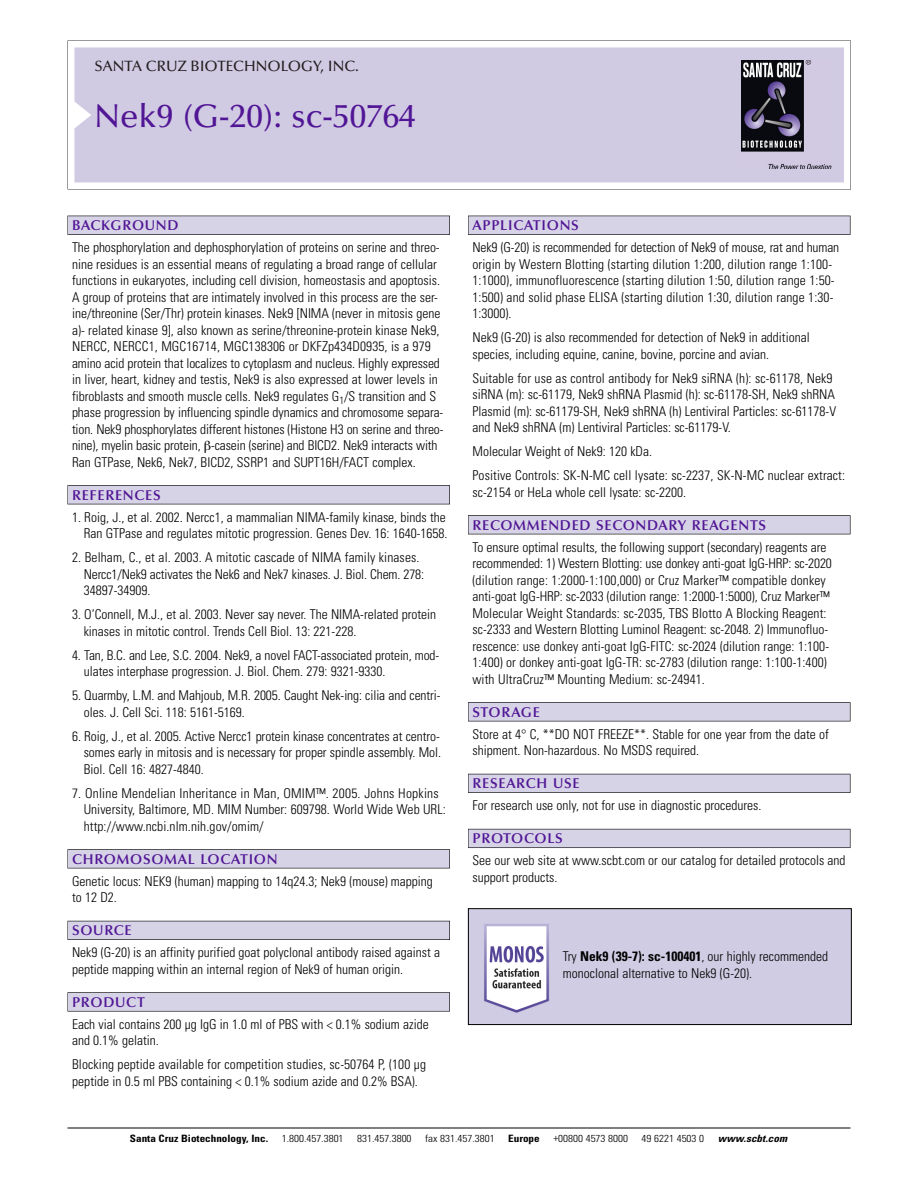
<style>
.page{position:relative;width:918px;height:1188px;background:#fff}
.page>*{position:absolute;margin:0;border:0;box-sizing:border-box;transform-origin:0 0}
.t1{font:500 33px "Optima";color:#511695}
.t2{font:500 15px "Optima";color:#231f20}
.t3{font:600 14.25px "Optima";letter-spacing:.05em;color:#511695}
.t4{font:300 condensed 13.5px/16.5px "Univers";color:#000}
.t5{font:300 condensed 10.2px "Univers";color:#000;scale:1.1 1}
.t6{font:700 condensed 10.2px "Univers";color:#000;scale:1.1 1}
.t7{font:italic 700 condensed 10.2px "Univers";letter-spacing:.005em;color:#000;scale:1.1 1}
.s1{font-weight:700}
</style>
<div class="page">
<svg style="left:68px;top:40px;width:783px;height:149px"></svg>
<div style="left:74px;top:47px;width:770px;height:135px;background:#d1cae3"></div>
<img style="left:741px;top:60px;width:90px;height:108px">
<div style="left:68px;top:216px;width:382px;height:19px;background:#525155"></div>
<div style="left:68px;top:216px;width:381px;height:18px;background:#d7d3e7"></div>
<div style="left:68px;top:485px;width:382px;height:19px;background:#525155"></div>
<div style="left:68px;top:486px;width:381px;height:18px;background:#d7d3e7"></div>
<div style="left:68px;top:849px;width:382px;height:19px;background:#545357"></div>
<div style="left:68px;top:850px;width:381px;height:18px;background:#d7d3e7"></div>
<div style="left:68px;top:921px;width:382px;height:19px;background:#54535a"></div>
<div style="left:68px;top:921px;width:381px;height:18px;background:#d7d3e7"></div>
<svg style="left:68px;top:992px;width:382px;height:20px"></svg>
<div style="left:68px;top:993px;width:381px;height:18px;background:#d7d3e7"></div>
<div style="left:468px;top:216px;width:382px;height:19px;background:#525155"></div>
<div style="left:468px;top:216px;width:382px;height:18px;background:#d7d3e7"></div>
<div style="left:468px;top:515px;width:382px;height:19px;background:#525155"></div>
<div style="left:468px;top:516px;width:382px;height:18px;background:#d7d3e7"></div>
<div style="left:468px;top:702px;width:382px;height:19px;background:#545357"></div>
<div style="left:468px;top:703px;width:382px;height:18px;background:#d7d3e7"></div>
<div style="left:468px;top:774px;width:382px;height:19px;background:#54535a"></div>
<div style="left:468px;top:774px;width:382px;height:18px;background:#d7d3e7"></div>
<div style="left:468px;top:829px;width:382px;height:19px;background:#5b5a62"></div>
<div style="left:468px;top:829px;width:382px;height:18px;background:#d7d3e7"></div>
<hr style="left:68px;top:1128px;width:782px;height:1px;background:#000">
<img style="left:470px;top:910px;width:380px;height:113px">
<div style="left:468px;top:908px;width:384px;height:117px;border:1px solid #000"></div>
<p class="t2" style="left:94px;top:61px;width:266px">SANTA CRUZ BIOTECHNOLOGY, INC.</p>
<h1 class="t1" style="left:94px;top:103px;width:323px">Nek9 (G-20): sc-50764</h1>
<p class="t3" style="left:72px;top:219px;width:108px">BACKGROUND</p>
<p class="t4" style="left:72px;top:240px;width:373px">The phosphorylation and dephosphorylation of proteins on serine and threo&shy;nine residues is an essential means of regulating a broad range of cellular functions in eukaryotes, including cell division, homeostasis and apoptosis.<br>A group of proteins that are intimately involved in this process are the ser&shy;ine/threonine (Ser/Thr) protein kinases. Nek9 [NIMA (never in mitosis gene a)- related kinase 9], also known as serine/threonine-protein kinase Nek9, NERCC, NERCC1, MGC16714, MGC138306 or DKFZp434D0935, is a 979 amino acid protein that localizes to cytoplasm and nucleus. Highly expressed in liver, heart, kidney and testis, Nek9 is also expressed at lower levels in fibroblasts and smooth muscle cells. Nek9 regulates G<sub>1</sub>/S transition and S phase progression by influencing spindle dynamics and chromosome separa&shy;tion. Nek9 phosphorylates different histones (Histone H3 on serine and threo&shy;nine), myelin basic protein, -casein (serine) and BICD2. Nek9 interacts with Ran GTPase, Nek6, Nek7, BICD2, SSRP1 and SUPT16H/FACT complex.</p>
<p class="t3" style="left:72px;top:489px;width:90px">REFERENCES</p>
<p class="t4" style="left:72px;top:510px;width:377px;text-align:right">1. Roig, J., et al. 2002. Nercc1, a mammalian NIMA-family kinase, binds the<br>Ran GTPase and regulates mitotic progression. Genes Dev. 16: 1640-1658.</p>
<p class="t4" style="left:84px;top:550px;width:342px;text-indent:-12px">2. Belham, C., et al. 2003. A mitotic cascade of NIMA family kinases.<br>Nercc1/Nek9 activates the Nek6 and Nek7 kinases. J. Biol. Chem. 278:<br>34897-34909.</p>
<p class="t4" style="left:84px;top:607px;width:354px;text-indent:-12px">3. O’Connell, M.J., et al. 2003. Never say never. The NIMA-related protein kinases in mitotic control. Trends Cell Biol. 13: 221-228.</p>
<p class="t4" style="left:84px;top:648px;width:357px;text-indent:-12px">4. Tan, B.C. and Lee, S.C. 2004. Nek9, a novel FACT-associated protein, mod&shy;ulates interphase progression. J. Biol. Chem. 279: 9321-9330.</p>
<p class="t4" style="left:84px;top:688px;width:358px;text-indent:-12px">5. Quarmby, L.M. and Mahjoub, M.R. 2005. Caught Nek-ing: cilia and centri&shy;oles. J. Cell Sci. 118: 5161-5169.</p>
<p class="t4" style="left:84px;top:729px;width:359px;text-align:justify;text-indent:-12px">6. Roig, J., et al. 2005. Active Nercc1 protein kinase concentrates at centro&shy;somes early in mitosis and is necessary for proper spindle assembly. Mol.<br>Biol. Cell 16: 4827-4840.</p>
<p class="t4" style="left:84px;top:786px;width:364px;text-indent:-12px">7. Online Mendelian Inheritance in Man, OMIM™. 2005. Johns Hopkins<br>University, Baltimore, MD. MIM Number: 609798. World Wide Web URL: http://www.ncbi.nlm.nih.gov/omim/</p>
<p class="t3" style="left:72px;top:853px;width:207px">CHROMOSOMAL LOCATION</p>
<p class="t4" style="left:72px;top:874px;width:362px">Genetic locus: NEK9 (human) mapping to 14q24.3; Nek9 (mouse) mapping to 12 D2.</p>
<p class="t3" style="left:72px;top:925px;width:61px">SOURCE</p>
<p class="t4" style="left:72px;top:945px;width:370px">Nek9 (G-20) is an affinity purified goat polyclonal antibody raised against a peptide mapping within an internal region of Nek9 of human origin.</p>
<p class="t3" style="left:72px;top:996px;width:74px">PRODUCT</p>
<p class="t4" style="left:72px;top:1017px;width:358px">Each vial contains 200 µg IgG in 1.0 ml of PBS with &lt; 0.1% sodium azide and 0.1% gelatin.</p>
<p class="t4" style="left:72px;top:1057px;width:356px">Blocking peptide available for competition studies, sc-50764 P, (100 µg peptide in 0.5 ml PBS containing &lt; 0.1% sodium azide and 0.2% BSA).</p>
<p class="t3" style="left:473px;top:219px;width:108px">APPLICATIONS</p>
<p class="t4" style="left:473px;top:240px;width:368px">Nek9 (G-20) is recommended for detection of Nek9 of mouse, rat and human origin by Western Blotting (starting dilution 1:200, dilution range 1:100- 1:1000), immunofluorescence (starting dilution 1:50, dilution range 1:50- 1:500) and solid phase ELISA (starting dilution 1:30, dilution range 1:30- 1:3000).</p>
<p class="t4" style="left:473px;top:330px;width:339px">Nek9 (G-20) is also recommended for detection of Nek9 in additional species, including equine, canine, bovine, porcine and avian.</p>
<p class="t4" style="left:473px;top:371px;width:365px">Suitable for use as control antibody for Nek9 siRNA (h): sc-61178, Nek9 siRNA (m): sc-61179, Nek9 shRNA Plasmid (h): sc-61178-SH, Nek9 shRNA Plasmid (m): sc-61179-SH, Nek9 shRNA (h) Lentiviral Particles: sc-61178-V and Nek9 shRNA (m) Lentiviral Particles: sc-61179-V.</p>
<p class="t4" style="left:473px;top:440px;width:374px;line-height:24px">Molecular Weight of Nek9: 120 kDa.<br>Positive Controls: SK-N-MC cell lysate: sc-2237, SK-N-MC nuclear extract:</p>
<p class="t4" style="left:473px;top:485px;width:215px">sc-2154 or HeLa whole cell lysate: sc-2200.</p>
<p class="t3" style="left:473px;top:519px;width:295px">RECOMMENDED SECONDARY REAGENTS</p>
<p class="t4" style="left:473px;top:540px;width:361px">To ensure optimal results, the following support (secondary) reagents are recommended: 1) Western Blotting: use donkey anti-goat IgG-HRP: sc-2020 (dilution range: 1:2000-1:100,000) or Cruz Marker™ compatible donkey anti-goat IgG-HRP: sc-2033 (dilution range: 1:2000-1:5000), Cruz Marker™ Molecular Weight Standards: sc-2035, TBS Blotto A Blocking Reagent: sc-2333 and Western Blotting Luminol Reagent: sc-2048. 2) Immunofluo&shy;rescence: use donkey anti-goat IgG-FITC: sc-2024 (dilution range: 1:100- 1:400) or donkey anti-goat IgG-TR: sc-2783 (dilution range: 1:100-1:400) with UltraCruz™ Mounting Medium: sc-24941.</p>
<p class="t3" style="left:473px;top:706px;width:69px">STORAGE</p>
<p class="t4" style="left:473px;top:727px;width:358px">Store at 4° C, **DO NOT FREEZE**. Stable for one year from the date of shipment. Non-hazardous. No MSDS required.</p>
<p class="t3" style="left:473px;top:778px;width:109px">RESEARCH USE</p>
<p class="t4" style="left:473px;top:798px;width:290px">For research use only, not for use in diagnostic procedures.</p>
<p class="t3" style="left:473px;top:833px;width:92px">PROTOCOLS</p>
<p class="t4" style="left:473px;top:853px;width:375px">See our web site at www.scbt.com or our catalog for detailed protocols and support products.</p>
<p class="t4" style="left:563px;top:949px;width:267px">Try <span class="s1">Nek9 (39-7): sc-100401</span>, our highly recommended monoclonal alternative to Nek9 (G-20).</p>
<p class="t6" style="left:130px;top:1135px;width:127px">Santa Cruz Biotechnology, Inc.</p>
<p class="t5" style="left:282px;top:1135px;width:58px">1.800.457.3801</p>
<p class="t5" style="left:357px;top:1135px;width:51px">831.457.3800</p>
<p class="t5" style="left:425px;top:1135px;width:65px">fax 831.457.3801</p>
<p class="t6" style="left:508px;top:1135px;width:30px">Europe</p>
<p class="t5" style="left:553px;top:1135px;width:69px">+00800 4573 8000</p>
<p class="t5" style="left:642px;top:1135px;width:58px">49 6221 4503 0</p>
<p class="t7" style="left:718px;top:1135px;width:64px">www.scbt.com</p>
</div>
